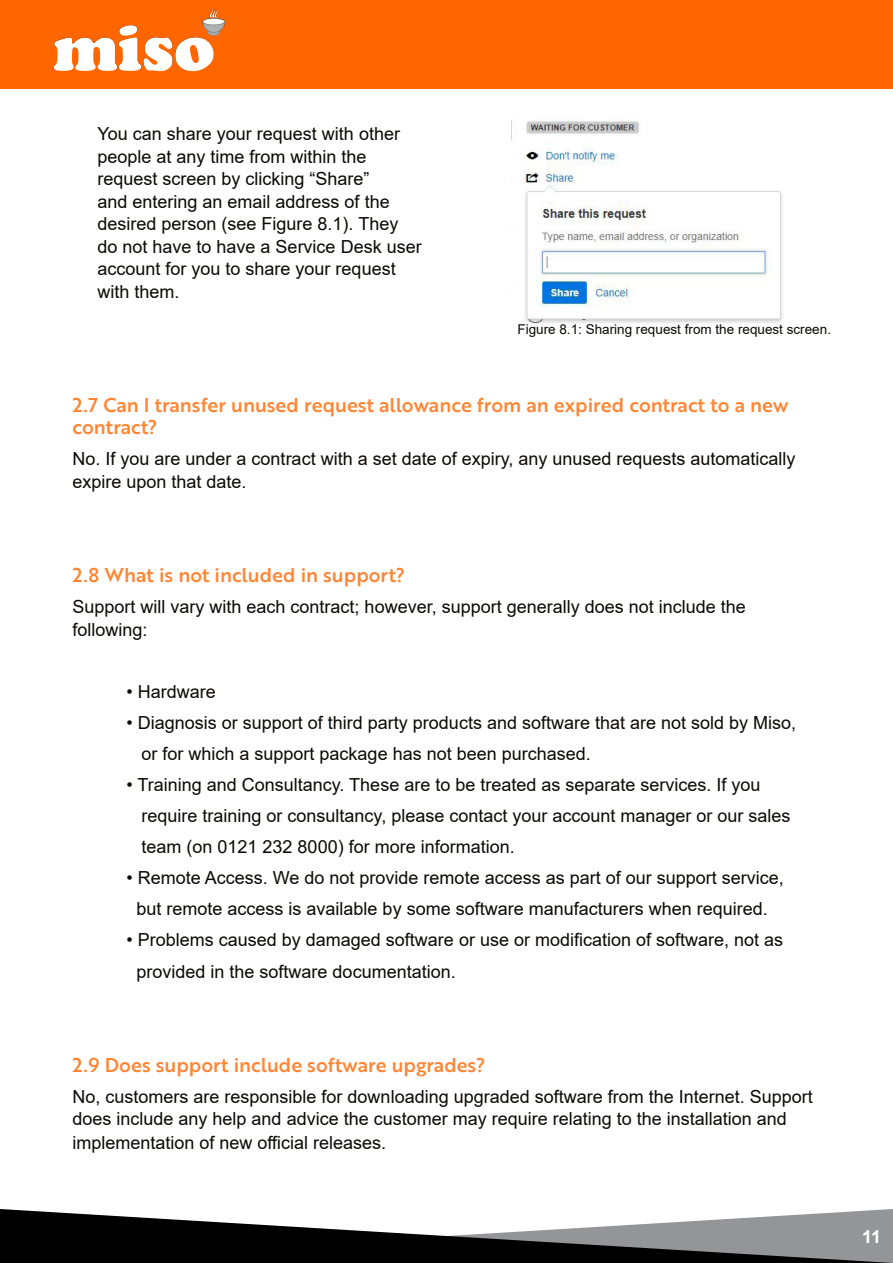
<style>
.page{position:relative;width:893px;height:1263px;background:#fff}
.page>*{position:absolute;margin:0;border:0;box-sizing:border-box;transform-origin:0 0}
.Intro_Paragraph{font:19.5px/22.5px "Brother 1816 Medium";color:#ff8533}
.Intro_Paragraph-2{font:18px/22.5px "Arial";color:#0c0806}
.Intro_Paragraph-3{font:700 18px "Arial";color:#fff}
.t1{font:13.5px "Arial";color:#0c0806}
</style>
<div class="page">
<div style="left:0;top:0;width:893px;height:88px;background:#f60"></div>
<img style="left:54px;top:9px;width:171px;height:63px">
<svg style="left:0;top:1209px;width:893px;height:54px"></svg>
<img style="left:511px;top:118px;width:272px;height:206px">
<p class="Intro_Paragraph-2" style="left:98px;top:122px;width:326px">You can share your request with other people at any time from within the request screen by clicking “Share”<br>and entering an email address of the desired person (see Figure 8.1). They do not have to have a Service Desk user account for you to share your request with them.</p>
<p class="t1" style="left:517px;top:320px;width:315px">Figure 8.1: Sharing request from the request screen.</p>
<p class="Intro_Paragraph" style="left:73px;top:393px;width:717px">2.7 Can I transfer unused request allowance from an expired contract to a new contract?</p>
<p class="Intro_Paragraph-2" style="left:73px;top:447px;width:725px">No. If you are under a contract with a set date of expiry, any unused requests automatically expire upon that date.</p>
<p class="Intro_Paragraph" style="left:73px;top:563px;width:334px">2.8 What is not included in support?</p>
<p class="Intro_Paragraph-2" style="left:73px;top:596px;width:675px">Support will vary with each contract; however, support generally does not include the following:</p>
<p class="Intro_Paragraph-2" style="left:127px;top:680px;width:91px">• Hardware</p>
<p class="Intro_Paragraph-2" style="left:127px;top:711px;width:671px">• Diagnosis or support of third party products and software that are not sold by Miso,</p>
<p class="Intro_Paragraph-2" style="left:142px;top:742px;width:451px">or for which a support package has not been purchased.</p>
<p class="Intro_Paragraph-2" style="left:127px;top:773px;width:635px">• Training and Consultancy. These are to be treated as separate services. If you</p>
<p class="Intro_Paragraph-2" style="left:142px;top:804px;width:650px">require training or consultancy, please contact your account manager or our sales</p>
<p class="Intro_Paragraph-2" style="left:142px;top:835px;width:375px">team (on 0121 232 8000) for more information.</p>
<p class="Intro_Paragraph-2" style="left:127px;top:866px;width:659px">• Remote Access. We do not provide remote access as part of our support service,</p>
<p class="Intro_Paragraph-2" style="left:137px;top:897px;width:633px">but remote access is available by some software manufacturers when required.</p>
<p class="Intro_Paragraph-2" style="left:127px;top:928px;width:658px">• Problems caused by damaged software or use or modification of software, not as</p>
<p class="Intro_Paragraph-2" style="left:137px;top:960px;width:321px">provided in the software documentation.</p>
<p class="Intro_Paragraph" style="left:73px;top:1053px;width:414px">2.9 Does support include software upgrades?</p>
<p class="Intro_Paragraph-2" style="left:73px;top:1085px;width:742px;line-height:23px">No, customers are responsible for downloading upgraded software from the Internet. Support does include any help and advice the customer may require relating to the installation and implementation of new official releases.</p>
<p class="Intro_Paragraph-3" style="left:862px;top:1224px;width:21px">11</p>
</div>
